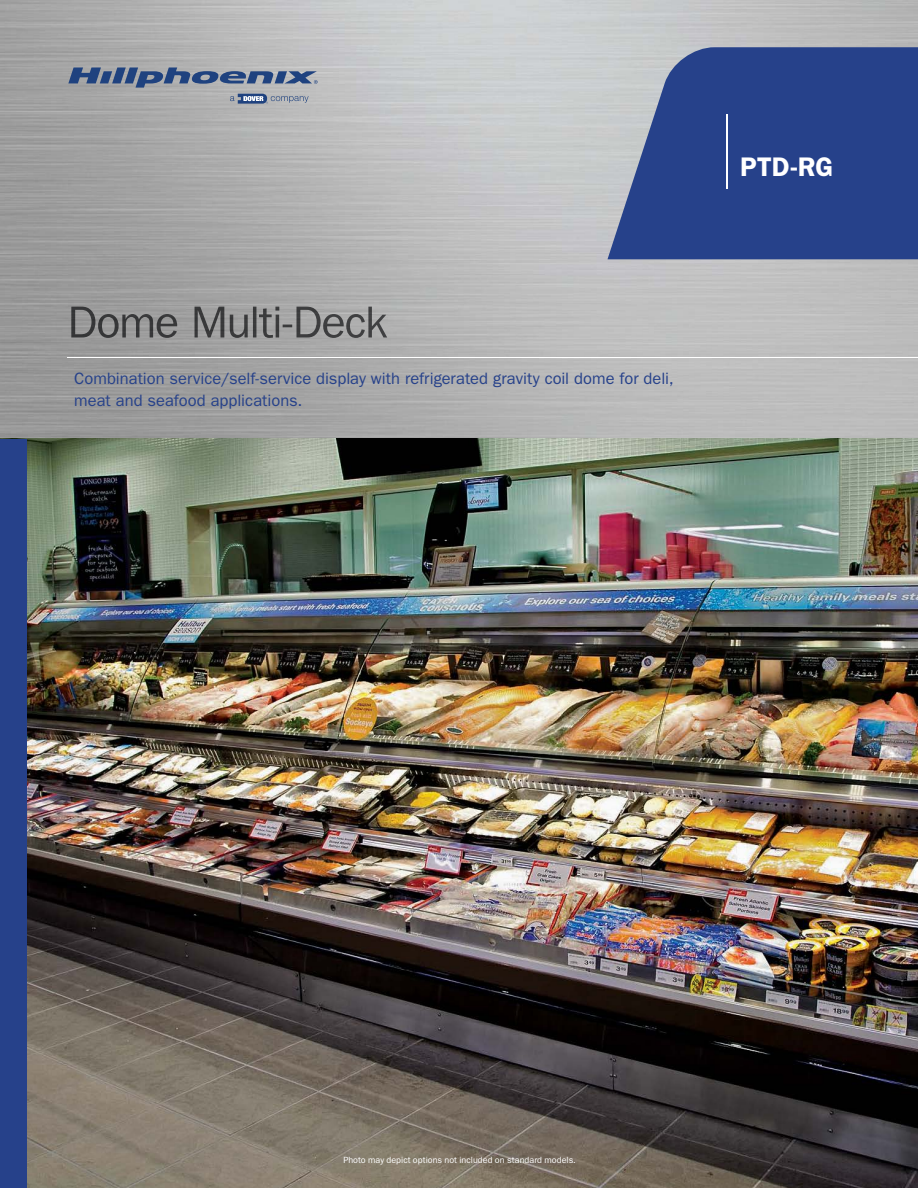
<style>
.page{position:relative;width:918px;height:1188px;background:#fff}
.page>*{position:absolute;margin:0;border:0;box-sizing:border-box;transform-origin:0 0}
.t1{font:600 27px "Franklin Gothic";color:#fff}
.t2{font:16.5px/22.5px "Franklin Gothic";color:#26418a}
.t3{font:9px "Franklin Gothic";letter-spacing:.005em;color:#fff}
</style>
<div class="page">
<img style="left:0;top:0;width:918px;height:439px">
<img style="left:27px;top:439px;width:891px;height:749px">
<svg style="left:608px;top:47px;width:310px;height:212px;fill:#26418a"></svg>
<img style="left:71px;top:307px;width:316px;height:31px">
<hr style="left:68px;top:357px;width:850px;height:1px;background:#fff">
<hr style="left:727px;top:115px;width:1px;height:74px;background:#fff">
<div style="left:0;top:439px;width:27px;height:749px;background:#26418a"></div>
<svg style="left:68px;top:68px;width:250px;height:20px"></svg>
<svg style="left:230px;top:94px;width:79px;height:10px"></svg>
<h1 class="t1" style="left:740px;top:150px;width:95px">PTD-RG</h1>
<p class="t2" style="left:74px;top:367px;width:601px">Combination service/self-service display with refrigerated gravity coil dome for deli, meat and seafood applications.</p>
<p class="t3" style="left:343px;top:1155px;width:234px">Photo may depict options not included on standard models.</p>
</div>
